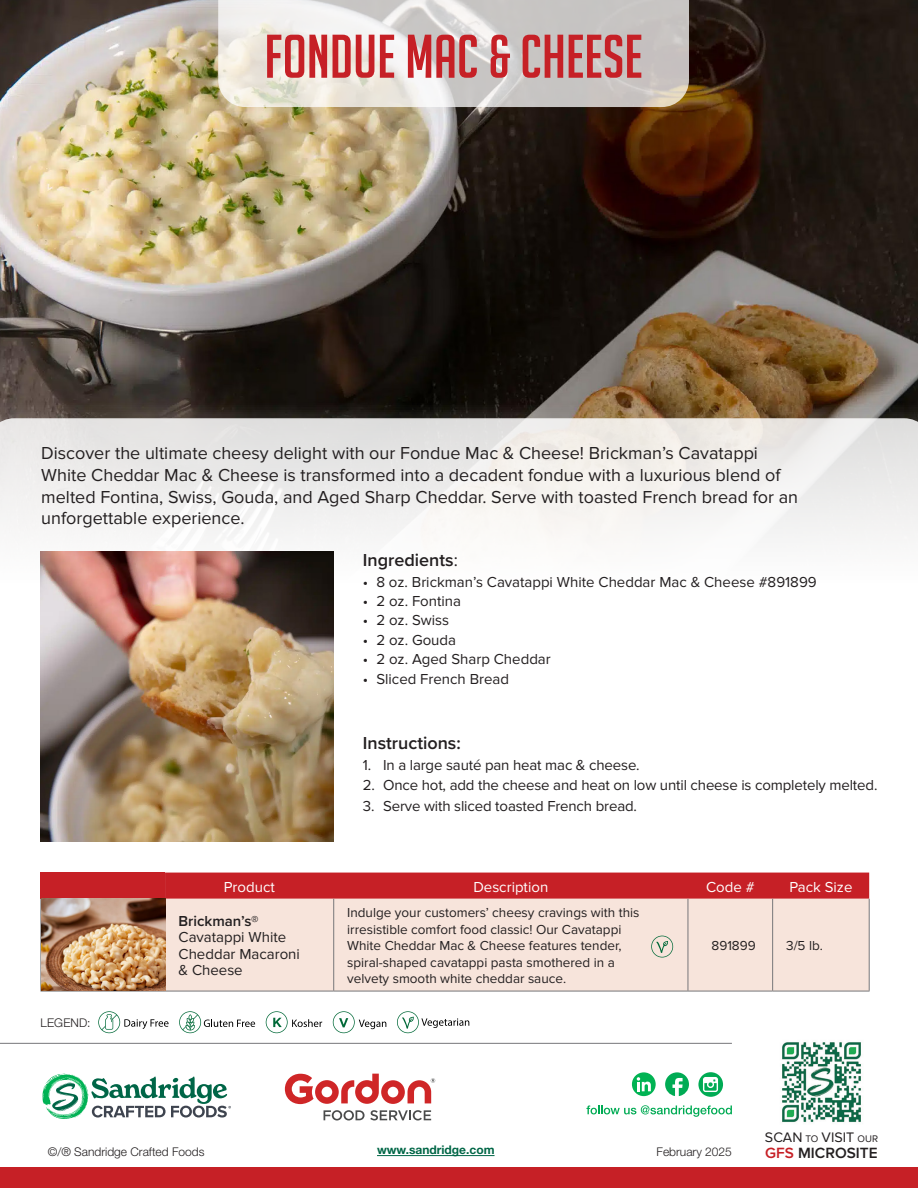
<style>
.page{position:relative;width:918px;height:1188px;background:#fff}
.page>*{position:absolute;margin:0;border:0;box-sizing:border-box;transform-origin:0 0}
.t1{font:60px "Big Noodle Titling";color:#c62026}
.t2{font:18px/21.6px "Proxima Nova";color:#231f20}
.t3{font:600 18px "Proxima Nova";color:#231f20}
.t4{font:600 15.45px "Proxima Nova";color:#231f20}
.t5{font:15px/16.5px "Proxima Nova";color:#231f20}
.t6{font:15px "Proxima Nova";color:#fff}
.t7{font:600 15px "Proxima Nova";color:#231f20}
.t8{font:14.25px "Proxima Nova";color:#231f20}
.t9{font:13.5px/16.5px "Proxima Nova";color:#231f20}
.t10{font:300 12px "Helvetica Neue LT Std";color:#231f20}
.t11{font:700 12px "Helvetica Neue LT Std";color:#006646}
.s1{font-weight:400}
.s2{font-size:9.9px}
.s3{color:#c62026}
</style>
<div class="page">
<div style="left:0;top:1167px;width:918px;height:21px;background:#c62026"></div>
<hr style="left:377px;top:1155px;width:118px;height:1px;background:#006646">
<svg style="left:324px;top:1110px;width:107px;height:10px"></svg>
<svg style="left:285px;top:1074px;width:150px;height:30px"></svg>
<svg style="left:586px;top:1105px;width:146px;height:12px"></svg>
<svg style="left:665px;top:1072px;width:24px;height:24px"></svg>
<svg style="left:698px;top:1072px;width:25px;height:25px"></svg>
<hr style="left:0;top:1043px;width:732px;height:1px;background:#77777a">
<img style="left:782px;top:1042px;width:79px;height:81px">
<div style="left:633px;top:1073px;width:22px;height:22px;background:#00b353;border-radius:50%"></div>
<div style="left:632px;top:1072px;width:24px;height:24px;border:2px solid #00b353;border-radius:50%"></div>
<svg style="left:637px;top:1077px;width:14px;height:14px"></svg>
<svg style="left:43px;top:1074px;width:188px;height:45px"></svg>
<img style="left:0;top:0;width:918px;height:418px">
<svg style="left:0;top:418px;width:918px;height:481px"></svg>
<svg style="left:218px;top:0;width:471px;height:107px"></svg>
<svg style="left:397px;top:1011px;width:72px;height:22px"></svg>
<svg style="left:333px;top:1011px;width:53px;height:22px"></svg>
<svg style="left:98px;top:1011px;width:71px;height:22px"></svg>
<svg style="left:179px;top:1011px;width:76px;height:22px"></svg>
<svg style="left:266px;top:1011px;width:56px;height:22px"></svg>
<img style="left:40px;top:552px;width:294px;height:289px">
<div style="left:41px;top:873px;width:124px;height:26px;background:#c62026"></div>
<div style="left:165px;top:873px;width:704px;height:26px;background:#c62026"></div>
<div style="left:165px;top:899px;width:704px;height:92px;background:#f7e4db"></div>
<hr style="left:40px;top:899px;width:1px;height:92px;background:#77777a">
<hr style="left:333px;top:899px;width:1px;height:92px;background:#77777a">
<hr style="left:688px;top:899px;width:1px;height:92px;background:#77777a">
<hr style="left:772px;top:899px;width:1px;height:92px;background:#77777a">
<hr style="left:869px;top:899px;width:1px;height:92px;background:#77777a">
<hr style="left:40px;top:991px;width:125px;height:1px;background:#77777a">
<hr style="left:165px;top:991px;width:169px;height:1px;background:#77777a">
<hr style="left:334px;top:991px;width:354px;height:1px;background:#77777a">
<hr style="left:688px;top:991px;width:85px;height:1px;background:#77777a">
<hr style="left:773px;top:991px;width:97px;height:1px;background:#77777a">
<img style="left:41px;top:899px;width:124px;height:92px">
<svg style="left:651px;top:936px;width:22px;height:22px"></svg>
<p class="t1" style="left:264px;top:24px;width:380px">FONDUE MAC &amp; CHEESE</p>
<p class="t2" style="left:41px;top:443px;width:758px">Discover the ultimate cheesy delight with our Fondue Mac &amp; Cheese! Brickman’s Cavatappi White Cheddar Mac &amp; Cheese is transformed into a decadent fondue with a luxurious blend of melted Fontina, Swiss, Gouda, and Aged Sharp Cheddar. Serve with toasted French bread for an unforgettable experience.</p>
<p class="t3" style="left:363px;top:547px;width:96px">Ingredients<span class="s1">:</span></p>
<p class="t5" style="left:363px;top:574px;width:455px">• 8 oz. Brickman’s Cavatappi White Cheddar Mac &amp; Cheese #891899</p>
<p class="t5" style="left:363px;top:593px;width:100px">• 2 oz. Fontina</p>
<p class="t5" style="left:363px;top:612px;width:88px">• 2 oz. Swiss</p>
<p class="t5" style="left:363px;top:632px;width:95px">• 2 oz. Gouda</p>
<p class="t5" style="left:363px;top:651px;width:189px">• 2 oz. Aged Sharp Cheddar</p>
<p class="t5" style="left:363px;top:671px;width:148px">• Sliced French Bread</p>
<p class="t3" style="left:363px;top:730px;width:100px">Instructions:</p>
<p class="t5" style="left:363px;top:757px;width:278px">1. In a large sauté pan heat mac &amp; cheese.</p>
<p class="t5" style="left:363px;top:777px;width:516px">2. Once hot, add the cheese and heat on low until cheese is completely melted.</p>
<p class="t5" style="left:363px;top:798px;width:276px">3. Serve with sliced toasted French bread.</p>
<p class="t10" style="left:40px;top:1015px;width:52px">LEGEND:</p>
<p class="t6" style="left:224px;top:878px;width:53px">Product</p>
<p class="t6" style="left:473px;top:878px;width:76px">Description</p>
<p class="t6" style="left:706px;top:878px;width:50px">Code #</p>
<p class="t6" style="left:789px;top:878px;width:65px">Pack Size</p>
<p class="t7" style="left:179px;top:910px;width:82px">Brickman’s®</p>
<p class="t5" style="left:179px;top:929px;width:123px">Cavatappi White<br>Cheddar Macaroni &amp; Cheese</p>
<p class="t9" style="left:347px;top:905px;width:294px">Indulge your customers’ cheesy cravings with this irresistible comfort food classic! Our Cavatappi White Cheddar Mac &amp; Cheese features tender, spiral-shaped cavatappi pasta smothered in a velvety smooth white cheddar sauce.</p>
<p class="t9" style="left:712px;top:938px;width:46px">891899</p>
<p class="t9" style="left:786px;top:938px;width:38px">3/5 lb.</p>
<p class="t10" style="left:48px;top:1144px;width:158px">©/® Sandridge Crafted Foods</p>
<p class="t11" style="left:377px;top:1143px;width:119px">www.sandridge.com</p>
<p class="t10" style="left:657px;top:1144px;width:77px">February 2025</p>
<p class="t8" style="left:765px;top:1129px;width:115px">SCAN <span class="s2">TO</span> VISIT <span class="s2">OUR</span></p>
<p class="t4" style="left:765px;top:1141px;width:114px"><span class="s3">GFS</span> MICROSITE</p>
</div>
